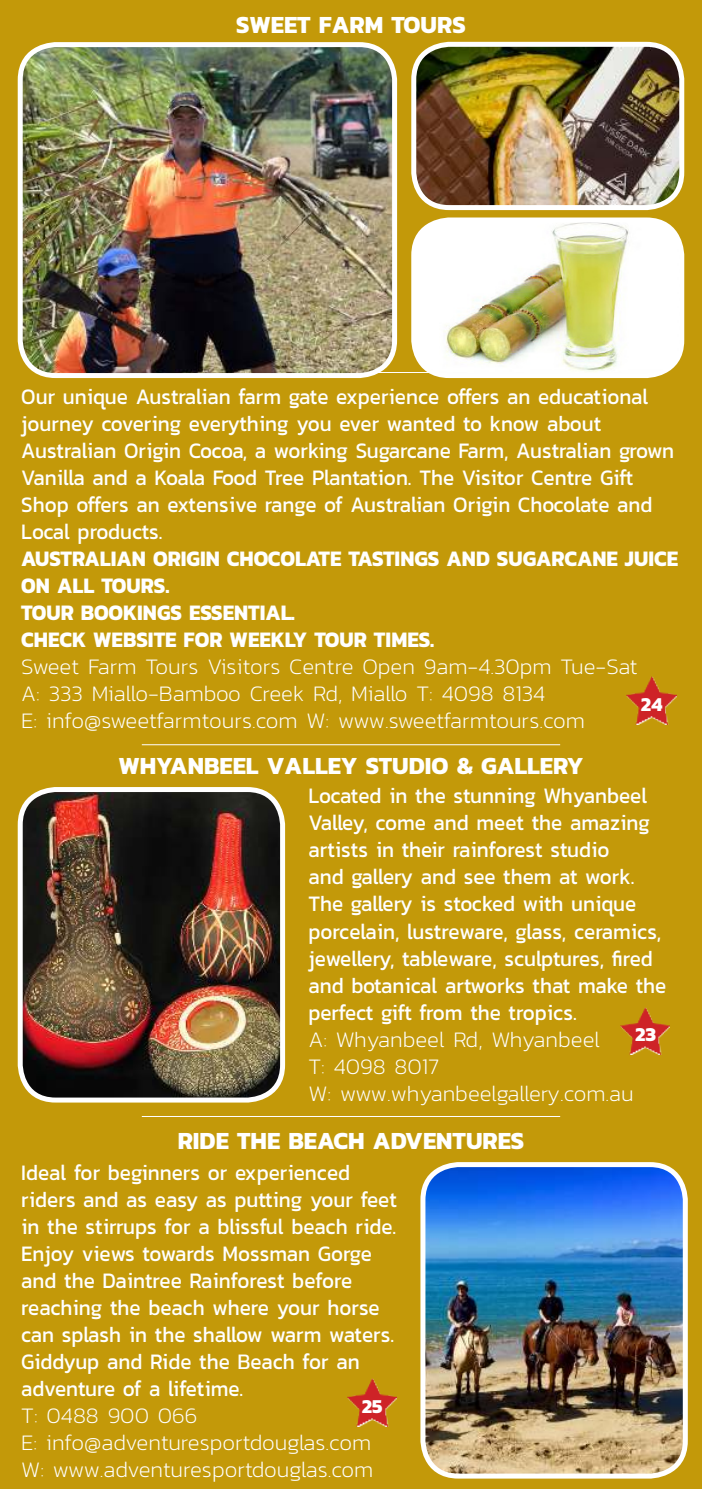
<style>
.page{position:relative;width:702px;height:1489px;background:#fff}
.page>*{position:absolute;margin:0;border:0;box-sizing:border-box;transform-origin:0 0}
.t1{font:700 25px "Kanit";color:#fff;scale:.96 1}
.t2{font:22.5px/27px "Kanit";color:#fff;scale:.92 1}
.t3{font:200 22.5px/27px "Kanit";color:#fff}
.t4{font:700 22.5px/27px "Kanit";color:#fff;scale:.92 1}
.t5{font:700 20px "Kanit";color:#fff}
</style>
<div class="page">
<div style="left:0;top:0;width:702px;height:1488px;background:#c39909"></div>
<hr style="left:142px;top:372px;width:418px;height:1px;background:#fff">
<hr style="left:142px;top:744px;width:418px;height:1px;background:#fff">
<hr style="left:142px;top:1115px;width:418px;height:1px;background:#fff">
<img style="left:347px;top:1378px;width:50px;height:48px">
<img style="left:20px;top:790px;width:262px;height:309px">
<div style="left:18px;top:787px;width:267px;height:315px;border:5px solid #fff;border-radius:35px"></div>
<img style="left:620px;top:1007px;width:49px;height:47px">
<img style="left:22px;top:48px;width:372px;height:327px">
<div style="left:18px;top:42px;width:379px;height:336px;border:5px solid #fff;border-radius:35px"></div>
<img style="left:417px;top:44px;width:264px;height:160px">
<div style="left:411px;top:42px;width:273px;height:168px;border:5px solid #fff;border-radius:35px"></div>
<img style="left:417px;top:223px;width:264px;height:149px">
<div style="left:411px;top:217px;width:273px;height:161px;border:5px solid #fff;border-radius:35px"></div>
<img style="left:626px;top:677px;width:50px;height:47px">
<img style="left:426px;top:1167px;width:259px;height:308px">
<div style="left:420px;top:1161px;width:267px;height:317px;border:5px solid #fff;border-radius:35px"></div>
<p class="t1" style="left:236px;top:15px;width:240px">SWEET FARM TOURS</p>
<p class="t2" style="left:21px;top:382px;width:711px">Our unique Australian farm gate experience offers an educational journey covering everything you ever wanted to know about Australian Origin Cocoa, a working Sugarcane Farm, Australian grown Vanilla and a Koala Food Tree Plantation. The Visitor Centre Gift Shop offers an extensive range of Australian Origin Chocolate and Local products.</p>
<p class="t4" style="left:21px;top:546px;width:715px">AUSTRALIAN ORIGIN CHOCOLATE TASTINGS AND SUGARCANE JUICE ON ALL TOURS.<br>TOUR BOOKINGS ESSENTIAL.<br>CHECK WEBSITE FOR WEEKLY TOUR TIMES.</p>
<p class="t3" style="left:21px;top:652px;width:618px">Sweet Farm Tours Visitors Centre Open 9am-4.30pm Tue-Sat<br>A: 333 Miallo-Bamboo Creek Rd, Miallo T: 4098 8134<br>E: info@sweetfarmtours.com W: www.sweetfarmtours.com</p>
<p class="t5" style="left:641px;top:696px;width:23px">24</p>
<p class="t1" style="left:118px;top:756px;width:486px">WHYANBEEL VALLEY STUDIO &amp; GALLERY</p>
<p class="t2" style="left:308px;top:784px;width:390px">Located in the stunning Whyanbeel Valley, come and meet the amazing artists in their rainforest studio<br>and gallery and see them at work.<br>The gallery is stocked with unique porcelain, lustreware, glass, ceramics, jewellery, tableware, sculptures, fired and botanical artworks that make the perfect gift from the tropics.</p>
<p class="t3" style="left:308px;top:1025px;width:327px">A: Whyanbeel Rd, Whyanbeel<br>T: 4098 8017<br>W: www.whyanbeelgallery.com.au</p>
<p class="t5" style="left:635px;top:1026px;width:23px">23</p>
<p class="t1" style="left:178px;top:1131px;width:362px">RIDE THE BEACH ADVENTURES</p>
<p class="t2" style="left:21px;top:1160px;width:410px">Ideal for beginners or experienced riders and as easy as putting your feet in the stirrups for a blissful beach ride.<br>Enjoy views towards Mossman Gorge and the Daintree Rainforest before reaching the beach where your horse can splash in the shallow warm waters.<br>Giddyup and Ride the Beach for an adventure of a lifetime.</p>
<p class="t3" style="left:21px;top:1402px;width:353px">T: 0488 900 066<br>E: info@adventuresportdouglas.com<br>W: www.adventuresportdouglas.com</p>
<p class="t5" style="left:362px;top:1397px;width:22px">25</p>
</div>
